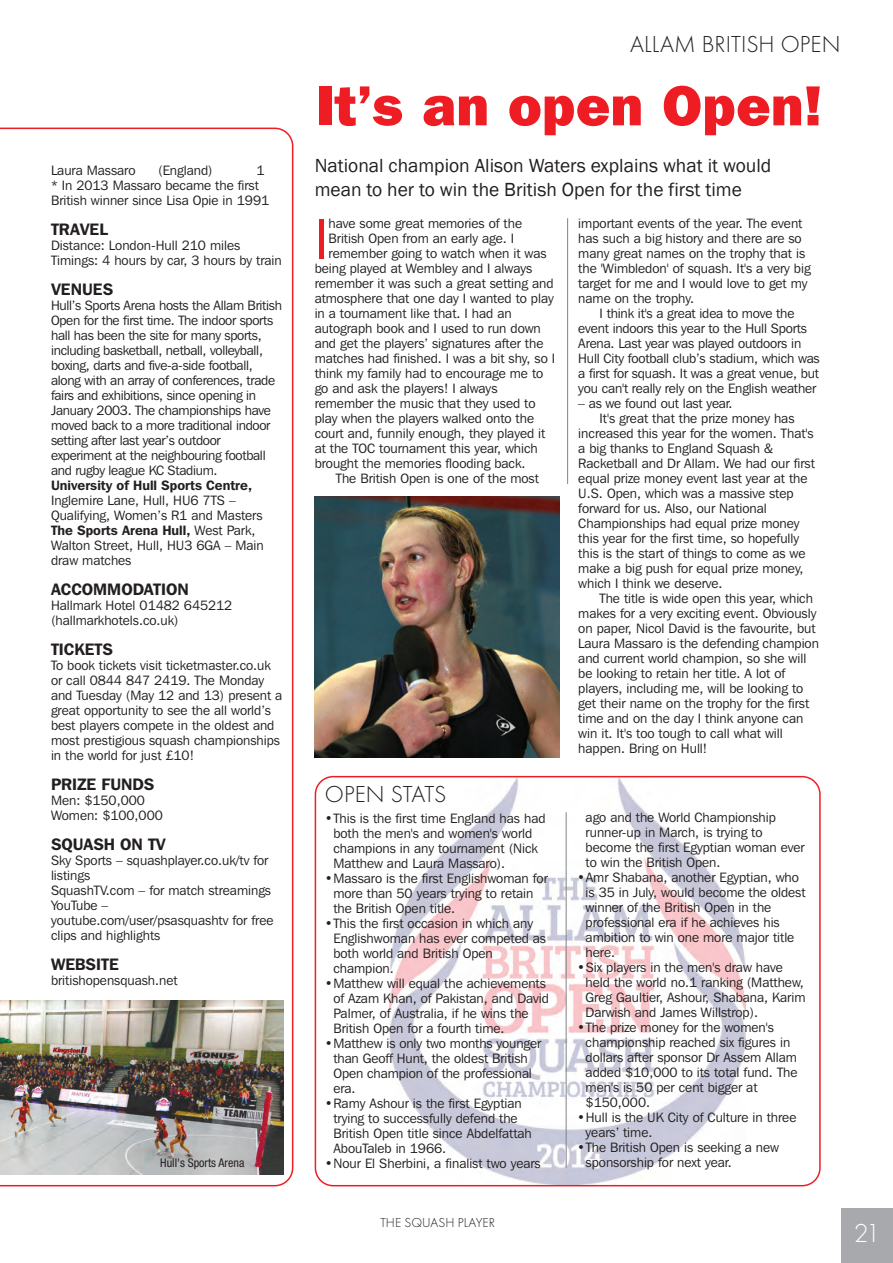
<style>
.page{position:relative;width:893px;height:1263px;background:#fff}
.page>*{position:absolute;margin:0;border:0;box-sizing:border-box;transform-origin:0 0}
.t1{font:56.7px "Franklin Gothic IT Cby BT";color:#ee1d23}
.t2{font:800 55.95px "Franklin Gothic IT Cby BT";color:#ee1d23}
.t3{font:300 27px "Futura T";color:#fff}
.t4{font:300 24px "Futura T";color:#231f20}
.t5{font:19.5px/24px "Franklin Gothic";color:#231f20}
.t6{font:600 16.5px "Franklin Gothic IT Cby BT";color:#231f20}
.t7{font:13.5px/15px "Franklin Gothic IT Cby BT";color:#231f20}
.t8{font:13.5px/15px "Franklin Gothic IT Cby BT";letter-spacing:-.02em;color:#231f20}
.t9{font:600 13.5px "Franklin Gothic IT Cby BT";color:#231f20}
.t10{font:300 13.5px "Futura T";color:#231f20}
.t11{font:condensed 12px "Helvetica Neue";color:#231f20}
.s1{font-weight:600}
</style>
<div class="page">
<svg style="left:0;top:128px;width:293px;height:1058px"></svg>
<svg style="left:315px;top:776px;width:506px;height:410px"></svg>
<div style="left:842px;top:1208px;width:51px;height:55px;background:#a8a9ad"></div>
<hr style="left:566px;top:812px;width:1px;height:356px;background:#808285">
<hr style="left:567px;top:218px;width:1px;height:266px;background:#808285">
<img style="left:315px;top:497px;width:244px;height:261px">
<img style="left:0;top:1000px;width:284px;height:174px">
<p class="t7" style="left:51px;top:164px;width:220px;text-indent:205px">1 * In 2013 Massaro became the first<br>British winner since Lisa Opie in 1991</p>
<p class="t6" style="left:51px;top:224px;width:58px">TRAVEL</p>
<p class="t7" style="left:51px;top:239px;width:232px">Distance: London-Hull 210 miles<br>Timings: 4 hours by car, 3 hours by train</p>
<p class="t6" style="left:51px;top:284px;width:64px">VENUES</p>
<p class="t8" style="left:51px;top:299px;width:232px">Hull’s Sports Arena hosts the Allam British Open for the first time. The indoor sports hall has been the site for many sports, including basketball, netball, volleyball, boxing, darts and five-a-side football, along with an array of conferences, trade fairs and exhibitions, since opening in January 2003. The championships have moved back to a more traditional indoor setting after last year’s outdoor experiment at the neighbouring football and rugby league KC Stadium.</p>
<p class="t9" style="left:51px;top:481px;width:203px">University of Hull Sports Centre,</p>
<p class="t7" style="left:51px;top:494px;width:214px">Inglemire Lane, Hull, HU6 7TS –<br>Qualifying, Women’s R1 and Masters<br><span class="s1">The Sports Arena Hull,</span> West Park,<br>Walton Street, Hull, HU3 6GA – Main draw matches</p>
<p class="t6" style="left:51px;top:584px;width:139px">ACCOMMODATION</p>
<p class="t7" style="left:51px;top:599px;width:183px">Hallmark Hotel 01482 645212 (hallmarkhotels.co.uk)</p>
<p class="t6" style="left:51px;top:644px;width:64px">TICKETS</p>
<p class="t7" style="left:51px;top:659px;width:233px">To book tickets visit ticketmaster.co.uk or call 0844 847 2419. The Monday and Tuesday (May 12 and 13) present a great opportunity to see the all world’s best players compete in the oldest and most prestigious squash championships in the world for just £10!</p>
<p class="t6" style="left:51px;top:779px;width:105px">PRIZE FUNDS</p>
<p class="t7" style="left:51px;top:794px;width:113px">Men: $150,000<br>Women: $100,000</p>
<p class="t6" style="left:51px;top:839px;width:116px">SQUASH ON TV</p>
<p class="t7" style="left:51px;top:854px;width:224px">Sky Sports – squashplayer.co.uk/tv for listings<br>SquashTV.com – for match streamings<br>YouTube – youtube.com/user/psasquashtv for free clips and highlights</p>
<p class="t6" style="left:51px;top:959px;width:69px">WEBSITE</p>
<p class="t7" style="left:51px;top:974px;width:128px">britishopensquash.net</p>
<p class="t7" style="left:51px;top:164px;width:86px">Laura Massaro</p>
<p class="t7" style="left:158px;top:164px;width:56px">(England)</p>
<p class="t11" style="left:160px;top:1158px;width:86px">Hull's Sports Arena</p>
<h3 class="t4" style="left:630px;top:29px;width:212px">ALLAM BRITISH OPEN</h3>
<h2 class="t2" style="left:316px;top:86px;width:508px">It’s an open Open!</h2>
<h3 class="t5" style="left:315px;top:154px;width:458px">National champion Alison Waters explains what it would mean to her to win the British Open for the first time</h3>
<h1 class="t1" style="left:315px;top:219px;width:16px">I</h1>
<p class="t7" style="left:329px;top:217px;width:195px">have some great memories of the</p>
<p class="t7" style="left:578px;top:217px;width:234px">important events of the year. The event has such a big history and there are so many great names on the trophy that is the 'Wimbledon' of squash. It's a very big target for me and I would love to get my name on the trophy.</p>
<p class="t7" style="left:578px;top:307px;width:243px;text-indent:21px">I think it's a great idea to move the event indoors this year to the Hull Sports Arena. Last year was played outdoors in Hull City football club’s stadium, which was a first for squash. It was a great venue, but you can't really rely on the English weather</p>
<p class="t7" style="left:578px;top:397px;width:156px">– as we found out last year.</p>
<p class="t7" style="left:600px;top:412px;width:196px">It's great that the prize money has</p>
<p class="t7" style="left:578px;top:427px;width:237px">increased this year for the women. That's</p>
<p class="t7" style="left:578px;top:442px;width:196px">a big thanks to England Squash &amp;</p>
<p class="t7" style="left:578px;top:457px;width:238px">Racketball and Dr Allam. We had our first</p>
<p class="t7" style="left:578px;top:472px;width:231px">equal prize money event last year at the</p>
<p class="t7" style="left:578px;top:487px;width:217px">U.S. Open, which was a massive step</p>
<p class="t7" style="left:578px;top:502px;width:190px">forward for us. Also, our National</p>
<p class="t7" style="left:578px;top:517px;width:223px">Championships had equal prize money</p>
<p class="t7" style="left:578px;top:532px;width:222px">this year for the first time, so hopefully</p>
<p class="t7" style="left:578px;top:547px;width:229px">this is the start of things to come as we</p>
<p class="t7" style="left:578px;top:562px;width:227px">make a big push for equal prize money,</p>
<p class="t7" style="left:578px;top:577px;width:146px">which I think we deserve.</p>
<p class="t7" style="left:600px;top:592px;width:215px">The title is wide open this year, which</p>
<p class="t7" style="left:578px;top:607px;width:240px">makes for a very exciting event. Obviously</p>
<p class="t7" style="left:578px;top:622px;width:239px">on paper, Nicol David is the favourite, but</p>
<p class="t7" style="left:578px;top:637px;width:242px">Laura Massaro is the defending champion</p>
<p class="t7" style="left:578px;top:652px;width:229px">and current world champion, so she will</p>
<p class="t7" style="left:578px;top:667px;width:208px">be looking to retain her title. A lot of</p>
<p class="t7" style="left:578px;top:682px;width:226px">players, including me, will be looking to</p>
<p class="t7" style="left:578px;top:697px;width:232px">get their name on the trophy for the first</p>
<p class="t7" style="left:578px;top:712px;width:227px">time and on the day I think anyone can</p>
<p class="t7" style="left:578px;top:727px;width:206px">win it. It's too tough to call what will</p>
<p class="t7" style="left:578px;top:742px;width:130px">happen. Bring on Hull!</p>
<p class="t7" style="left:329px;top:232px;width:187px">British Open from an early age. I</p>
<p class="t7" style="left:329px;top:247px;width:219px">remember going to watch when it was</p>
<p class="t7" style="left:315px;top:262px;width:219px">being played at Wembley and I always</p>
<p class="t7" style="left:315px;top:277px;width:240px">remember it was such a great setting and</p>
<p class="t7" style="left:315px;top:292px;width:241px">atmosphere that one day I wanted to play</p>
<p class="t7" style="left:315px;top:307px;width:198px">in a tournament like that. I had an</p>
<p class="t7" style="left:315px;top:322px;width:228px">autograph book and I used to run down</p>
<p class="t7" style="left:315px;top:337px;width:230px">and get the players’ signatures after the</p>
<p class="t7" style="left:315px;top:352px;width:242px">matches had finished. I was a bit shy, so I</p>
<p class="t7" style="left:315px;top:367px;width:230px">think my family had to encourage me to</p>
<p class="t7" style="left:315px;top:382px;width:184px">go and ask the players! I always</p>
<p class="t7" style="left:315px;top:397px;width:222px">remember the music that they used to</p>
<p class="t7" style="left:315px;top:412px;width:221px">play when the players walked onto the</p>
<p class="t7" style="left:315px;top:427px;width:232px">court and, funnily enough, they played it</p>
<p class="t7" style="left:315px;top:442px;width:225px">at the TOC tournament this year, which</p>
<p class="t7" style="left:315px;top:457px;width:212px">brought the memories flooding back.</p>
<p class="t7" style="left:336px;top:472px;width:204px">The British Open is one of the most</p>
<h3 class="t4" style="left:325px;top:779px;width:123px">OPEN STATS</h3>
<p class="t7" style="left:333px;top:811px;width:214px;text-indent:-8px">•This is the first time England has had both the men's and women's world champions in any tournament (Nick Matthew and Laura Massaro).</p>
<p class="t7" style="left:333px;top:871px;width:216px;text-indent:-8px">•Massaro is the first Englishwoman for more than 50 years trying to retain the British Open title.</p>
<p class="t7" style="left:333px;top:916px;width:214px;text-indent:-8px">•This the first occasion in which any<br>Englishwoman has ever competed as both world and British Open champion.</p>
<p class="t7" style="left:333px;top:976px;width:217px;text-indent:-8px">•Matthew will equal the achievements of Azam Khan, of Pakistan, and David Palmer, of Australia, if he wins the British Open for a fourth time.</p>
<p class="t7" style="left:333px;top:1036px;width:209px;text-indent:-8px">•Matthew is only two months younger than Geoff Hunt, the oldest British<br>Open champion of the professional era.</p>
<p class="t7" style="left:333px;top:1096px;width:200px;text-indent:-8px">•Ramy Ashour is the first Egyptian trying to successfully defend the<br>British Open title since Abdelfattah<br>AbouTaleb in 1966.</p>
<p class="t7" style="left:325px;top:1156px;width:217px">•Nour El Sherbini, a finalist two years</p>
<p class="t7" style="left:586px;top:811px;width:221px">ago and the World Championship runner-up in March, is trying to become the first Egyptian woman ever to win the British Open.</p>
<p class="t7" style="left:586px;top:871px;width:221px;text-indent:-8px">•Amr Shabana, another Egyptian, who is 35 in July, would become the oldest winner of the British Open in the professional era if he achieves his ambition to win one more major title here.</p>
<p class="t7" style="left:586px;top:961px;width:221px;text-indent:-8px">•Six players in the men's draw have held the world no.1 ranking (Matthew, Greg Gaultier, Ashour, Shabana, Karim Darwish and James Willstrop).</p>
<p class="t7" style="left:586px;top:1021px;width:213px;text-indent:-8px">•The prize money for the women's championship reached six figures in dollars after sponsor Dr Assem Allam added $10,000 to its total fund. The men's is 50 per cent bigger at $150,000.</p>
<p class="t7" style="left:586px;top:1111px;width:212px;text-indent:-8px">•Hull is the UK City of Culture in three years’ time.</p>
<p class="t7" style="left:586px;top:1141px;width:195px;text-indent:-8px">•The British Open is seeking a new sponsorship for next year.</p>
<p class="t10" style="left:380px;top:1214px;width:116px">THE SQUASH PLAYER</p>
<h3 class="t3" style="left:854px;top:1217px;width:29px">21</h3>
</div>
